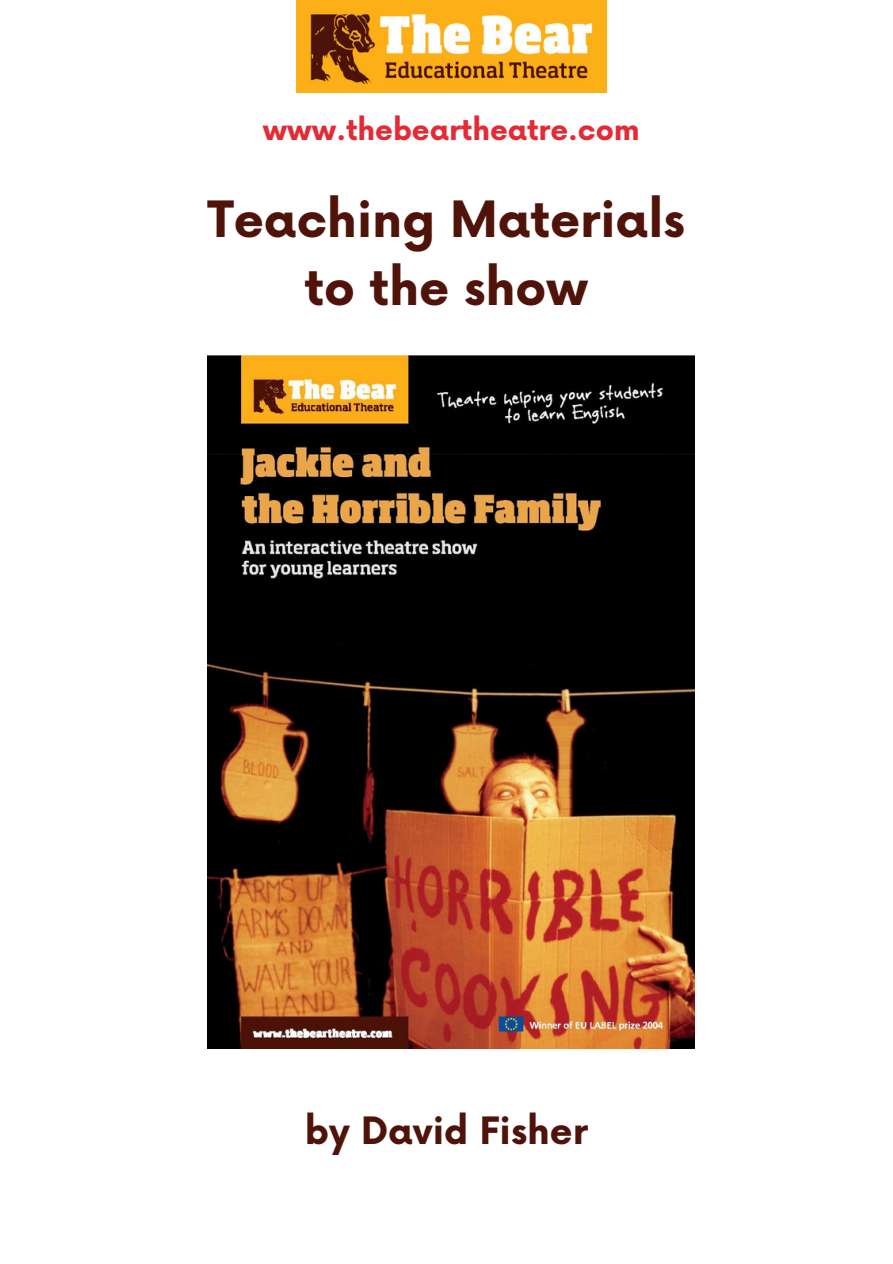
<style>
.page{position:relative;width:893px;height:1264px;background:#fff}
.page>*{position:absolute;margin:0;border:0;box-sizing:border-box;transform-origin:0 0}
.t1{font:700 48.75px "Now";color:#4f1309}
.t2{font:700 36.75px "Now";color:#4f1309}
.t3{font:700 28.65px "Now";color:#e42b35}
</style>
<div class="page">
<img style="left:296px;top:0;width:310px;height:92px">
<img style="left:208px;top:356px;width:486px;height:692px">
<p class="t3" style="left:263px;top:114px;width:378px">www.thebeartheatre.com</p>
<p class="t1" style="left:208px;top:193px;width:478px">Teaching Materials</p>
<p class="t1" style="left:304px;top:261px;width:285px">to the show</p>
<p class="t2" style="left:305px;top:1111px;width:284px">by David Fisher</p>
</div>
